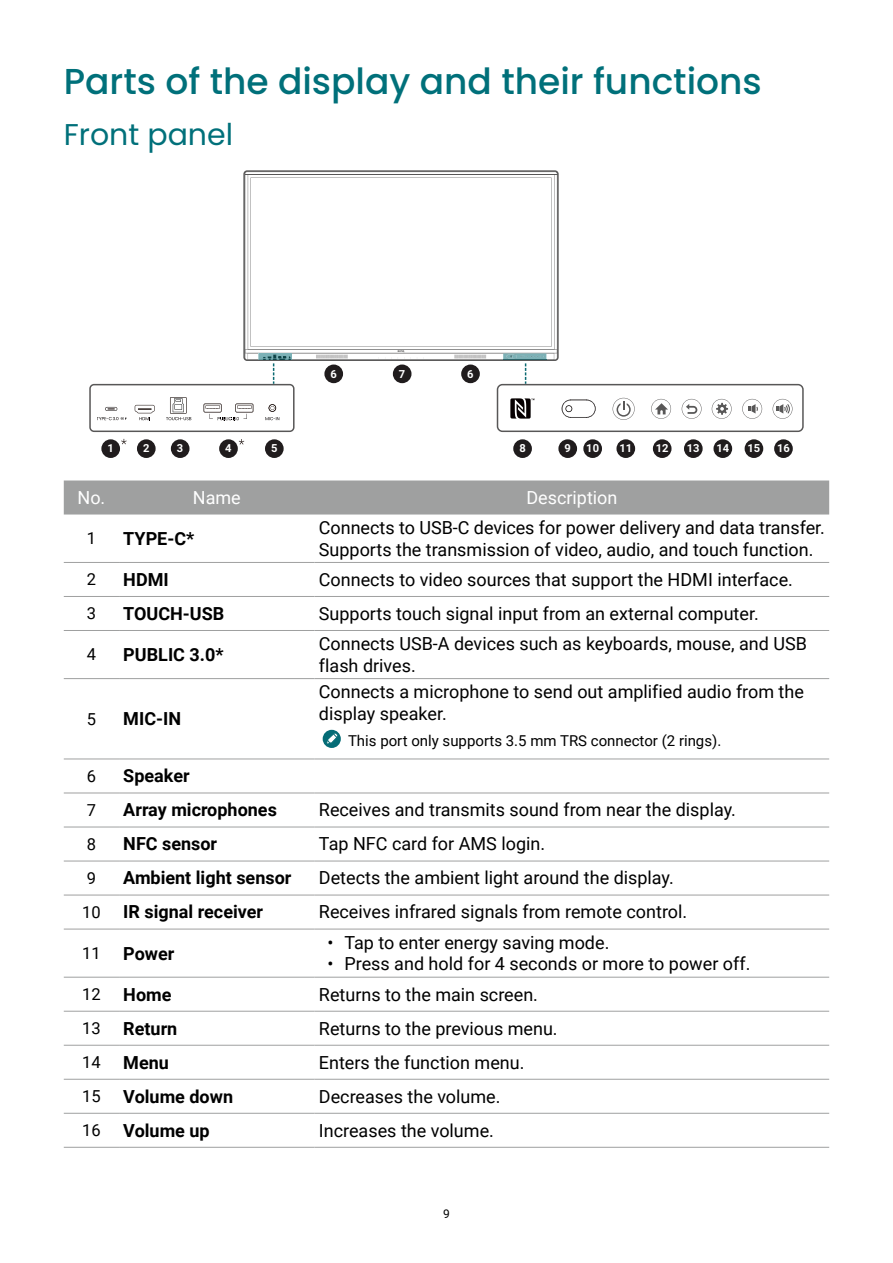
<style>
.page{position:relative;width:893px;height:1263px;background:#fff}
.page>*{position:absolute;margin:0;border:0;box-sizing:border-box;transform-origin:0 0}
.t1{font:500 36px "Poppins";color:#00707a}
.t2{font:30px "Poppins";color:#00707a}
.t3{font:18px/21.6px "Roboto";color:#000}
.t4{font:700 18px "Roboto";color:#000}
.t5{font:18px "Roboto";color:#fff}
.t6{font:16.5px "Roboto";color:#000}
.t7{font:15px "Roboto";color:#000}
.t8{font:12px "Roboto";color:#000}
.t9{font:700 11.1px "Roboto";color:#fff}
</style>
<div class="page">
<svg style="left:243px;top:170px;width:316px;height:179px"></svg>
<svg style="left:245px;top:172px;width:312px;height:177px"></svg>
<svg style="left:248px;top:175px;width:306px;height:174px"></svg>
<hr style="left:245px;top:174px;width:312px;height:1px;background:#585757">
<div style="left:558px;top:439px;width:19px;height:19px;background:#201c1d;border-radius:50%"></div>
<div style="left:583px;top:439px;width:19px;height:19px;background:#201c1d;border-radius:50%"></div>
<div style="left:616px;top:439px;width:19px;height:19px;background:#201c1d;border-radius:50%"></div>
<div style="left:653px;top:439px;width:18px;height:19px;background:#201c1d;border-radius:50%"></div>
<div style="left:684px;top:439px;width:19px;height:19px;background:#201c1d;border-radius:50%"></div>
<div style="left:713px;top:439px;width:19px;height:19px;background:#201c1d;border-radius:50%"></div>
<div style="left:745px;top:439px;width:18px;height:19px;background:#201c1d;border-radius:50%"></div>
<div style="left:774px;top:439px;width:19px;height:19px;background:#201c1d;border-radius:50%"></div>
<div style="left:137px;top:439px;width:19px;height:19px;background:#201c1d;border-radius:50%"></div>
<div style="left:171px;top:439px;width:19px;height:19px;background:#201c1d;border-radius:50%"></div>
<div style="left:219px;top:439px;width:19px;height:19px;background:#201c1d;border-radius:50%"></div>
<div style="left:265px;top:439px;width:19px;height:19px;background:#201c1d;border-radius:50%"></div>
<div style="left:513px;top:439px;width:19px;height:19px;background:#201c1d;border-radius:50%"></div>
<div style="left:101px;top:439px;width:19px;height:19px;background:#201c1d;border-radius:50%"></div>
<svg style="left:121px;top:439px;width:6px;height:5px"></svg>
<svg style="left:239px;top:439px;width:5px;height:5px"></svg>
<svg style="left:89px;top:349px;width:715px;height:83px"></svg>
<div style="left:64px;top:480px;width:765px;height:34px;background:#9fa0a0"></div>
<hr style="left:64px;top:562px;width:55px;height:1px;background:#9fa0a0">
<hr style="left:64px;top:596px;width:55px;height:1px;background:#9fa0a0">
<hr style="left:64px;top:630px;width:55px;height:1px;background:#9fa0a0">
<hr style="left:119px;top:630px;width:196px;height:1px;background:#9fa0a0">
<hr style="left:315px;top:630px;width:514px;height:1px;background:#9fa0a0">
<hr style="left:64px;top:678px;width:55px;height:1px;background:#9fa0a0">
<hr style="left:119px;top:678px;width:196px;height:1px;background:#9fa0a0">
<hr style="left:315px;top:678px;width:514px;height:1px;background:#9fa0a0">
<hr style="left:64px;top:759px;width:55px;height:1px;background:#9fa0a0">
<hr style="left:119px;top:759px;width:196px;height:1px;background:#9fa0a0">
<hr style="left:315px;top:759px;width:514px;height:1px;background:#9fa0a0">
<hr style="left:64px;top:793px;width:55px;height:1px;background:#9fa0a0">
<hr style="left:119px;top:793px;width:196px;height:1px;background:#9fa0a0">
<hr style="left:315px;top:793px;width:514px;height:1px;background:#9fa0a0">
<hr style="left:64px;top:827px;width:55px;height:1px;background:#9fa0a0">
<hr style="left:119px;top:827px;width:196px;height:1px;background:#9fa0a0">
<hr style="left:315px;top:827px;width:514px;height:1px;background:#9fa0a0">
<hr style="left:64px;top:861px;width:55px;height:1px;background:#9fa0a0">
<hr style="left:119px;top:861px;width:196px;height:1px;background:#9fa0a0">
<hr style="left:315px;top:861px;width:514px;height:1px;background:#9fa0a0">
<hr style="left:64px;top:895px;width:55px;height:1px;background:#9fa0a0">
<hr style="left:119px;top:895px;width:196px;height:1px;background:#9fa0a0">
<hr style="left:315px;top:895px;width:514px;height:1px;background:#9fa0a0">
<hr style="left:64px;top:929px;width:55px;height:1px;background:#9fa0a0">
<hr style="left:119px;top:929px;width:196px;height:1px;background:#9fa0a0">
<hr style="left:315px;top:929px;width:514px;height:1px;background:#9fa0a0">
<hr style="left:64px;top:977px;width:55px;height:1px;background:#9fa0a0">
<hr style="left:119px;top:977px;width:196px;height:1px;background:#9fa0a0">
<hr style="left:315px;top:977px;width:514px;height:1px;background:#9fa0a0">
<hr style="left:64px;top:1011px;width:55px;height:1px;background:#9fa0a0">
<hr style="left:119px;top:1011px;width:196px;height:1px;background:#9fa0a0">
<hr style="left:315px;top:1011px;width:514px;height:1px;background:#9fa0a0">
<hr style="left:64px;top:1045px;width:55px;height:1px;background:#9fa0a0">
<hr style="left:119px;top:1045px;width:196px;height:1px;background:#9fa0a0">
<hr style="left:315px;top:1045px;width:514px;height:1px;background:#9fa0a0">
<hr style="left:64px;top:1079px;width:55px;height:1px;background:#9fa0a0">
<hr style="left:119px;top:1079px;width:196px;height:1px;background:#9fa0a0">
<hr style="left:315px;top:1079px;width:514px;height:1px;background:#9fa0a0">
<hr style="left:64px;top:1113px;width:55px;height:1px;background:#9fa0a0">
<hr style="left:64px;top:1147px;width:55px;height:1px;background:#9fa0a0">
<hr style="left:315px;top:1147px;width:514px;height:1px;background:#9fa0a0">
<hr style="left:119px;top:1147px;width:196px;height:1px;background:#9fa0a0">
<hr style="left:315px;top:1113px;width:514px;height:1px;background:#9fa0a0">
<hr style="left:119px;top:1113px;width:196px;height:1px;background:#9fa0a0">
<hr style="left:315px;top:596px;width:514px;height:1px;background:#9fa0a0">
<hr style="left:119px;top:596px;width:196px;height:1px;background:#9fa0a0">
<hr style="left:315px;top:562px;width:514px;height:1px;background:#9fa0a0">
<hr style="left:119px;top:562px;width:196px;height:1px;background:#9fa0a0">
<svg style="left:322px;top:729px;width:19px;height:19px"></svg>
<div style="left:323px;top:730px;width:18px;height:18px;background:#056c76;border-radius:50%"></div>
<svg style="left:326px;top:732px;width:12px;height:12px"></svg>
<h1 class="t1" style="left:64px;top:61px;width:699px">Parts of the display and their functions</h1>
<h2 class="t2" style="left:64px;top:117px;width:171px">Front panel</h2>
<p class="t9" style="left:331px;top:366px;width:8px">6</p>
<p class="t9" style="left:399px;top:366px;width:8px">7</p>
<p class="t9" style="left:467px;top:366px;width:8px">6</p>
<p class="t9" style="left:108px;top:441px;width:8px">1</p>
<p class="t9" style="left:519px;top:441px;width:8px">8</p>
<p class="t9" style="left:143px;top:441px;width:8px">2</p>
<p class="t9" style="left:177px;top:441px;width:8px">3</p>
<p class="t9" style="left:225px;top:441px;width:8px">4</p>
<p class="t9" style="left:271px;top:441px;width:8px">5</p>
<p class="t9" style="left:565px;top:441px;width:8px">9</p>
<p class="t9" style="left:586px;top:441px;width:14px">10</p>
<p class="t9" style="left:619px;top:441px;width:14px">11</p>
<p class="t9" style="left:656px;top:441px;width:14px">12</p>
<p class="t9" style="left:687px;top:441px;width:14px">13</p>
<p class="t9" style="left:716px;top:441px;width:14px">14</p>
<p class="t9" style="left:747px;top:441px;width:14px">15</p>
<p class="t9" style="left:777px;top:441px;width:14px">16</p>
<p class="t5" style="left:77px;top:485px;width:29px">No.</p>
<p class="t5" style="left:193px;top:485px;width:49px">Name</p>
<p class="t5" style="left:526px;top:485px;width:93px">Description</p>
<p class="t6" style="left:87px;top:527px;width:11px">1</p>
<p class="t4" style="left:123px;top:526px;width:73px">TYPE-C*</p>
<p class="t3" style="left:319px;top:516px;width:507px">Connects to USB-C devices for power delivery and data transfer.<br>Supports the transmission of video, audio, and touch function.</p>
<p class="t6" style="left:87px;top:568px;width:11px">2</p>
<p class="t4" style="left:123px;top:567px;width:47px">HDMI</p>
<p class="t3" style="left:319px;top:568px;width:476px">Connects to video sources that support the HDMI interface.</p>
<p class="t6" style="left:87px;top:602px;width:11px">3</p>
<p class="t4" style="left:123px;top:601px;width:103px">TOUCH-USB</p>
<p class="t3" style="left:319px;top:602px;width:441px">Supports touch signal input from an external computer.</p>
<p class="t6" style="left:87px;top:643px;width:11px">4</p>
<p class="t4" style="left:123px;top:642px;width:102px">PUBLIC 3.0*</p>
<p class="t3" style="left:319px;top:632px;width:490px">Connects USB-A devices such as keyboards, mouse, and USB flash drives.</p>
<p class="t6" style="left:87px;top:707px;width:11px">5</p>
<p class="t4" style="left:123px;top:706px;width:59px">MIC-IN</p>
<p class="t3" style="left:319px;top:680px;width:487px">Connects a microphone to send out amplified audio from the display speaker.</p>
<p class="t7" style="left:348px;top:730px;width:375px">This port only supports 3.5 mm TRS connector (2 rings).</p>
<p class="t6" style="left:87px;top:764px;width:11px">6</p>
<p class="t4" style="left:123px;top:763px;width:68px">Speaker</p>
<p class="t6" style="left:87px;top:798px;width:11px">7</p>
<p class="t4" style="left:123px;top:797px;width:155px">Array microphones</p>
<p class="t3" style="left:319px;top:798px;width:419px">Receives and transmits sound from near the display.</p>
<p class="t6" style="left:87px;top:832px;width:11px">8</p>
<p class="t4" style="left:123px;top:831px;width:95px">NFC sensor</p>
<p class="t3" style="left:319px;top:832px;width:228px">Tap NFC card for AMS login.</p>
<p class="t6" style="left:87px;top:866px;width:11px">9</p>
<p class="t4" style="left:123px;top:865px;width:170px">Ambient light sensor</p>
<p class="t3" style="left:319px;top:866px;width:356px">Detects the ambient light around the display.</p>
<p class="t6" style="left:82px;top:900px;width:20px">10</p>
<p class="t4" style="left:123px;top:899px;width:141px">IR signal receiver</p>
<p class="t3" style="left:319px;top:900px;width:370px">Receives infrared signals from remote control.</p>
<p class="t6" style="left:82px;top:941px;width:20px">11</p>
<p class="t4" style="left:123px;top:940px;width:53px">Power</p>
<p class="t3" style="left:327px;top:931px;width:283px">• Tap to enter energy saving mode.</p>
<p class="t3" style="left:327px;top:952px;width:424px">• Press and hold for 4 seconds or more to power off.</p>
<p class="t6" style="left:82px;top:983px;width:20px">12</p>
<p class="t4" style="left:123px;top:981px;width:50px">Home</p>
<p class="t3" style="left:319px;top:983px;width:221px">Returns to the main screen.</p>
<p class="t6" style="left:82px;top:1017px;width:20px">13</p>
<p class="t4" style="left:123px;top:1015px;width:56px">Return</p>
<p class="t3" style="left:319px;top:1017px;width:240px">Returns to the previous menu.</p>
<p class="t6" style="left:82px;top:1051px;width:20px">14</p>
<p class="t4" style="left:123px;top:1049px;width:47px">Menu</p>
<p class="t3" style="left:319px;top:1051px;width:207px">Enters the function menu.</p>
<p class="t6" style="left:82px;top:1085px;width:20px">15</p>
<p class="t4" style="left:123px;top:1084px;width:111px">Volume down</p>
<p class="t3" style="left:319px;top:1085px;width:183px">Decreases the volume.</p>
<p class="t6" style="left:82px;top:1119px;width:20px">16</p>
<p class="t4" style="left:123px;top:1118px;width:88px">Volume up</p>
<p class="t3" style="left:319px;top:1119px;width:177px">Increases the volume.</p>
<p class="t8" style="left:443px;top:1205px;width:8px">9</p>
</div>
